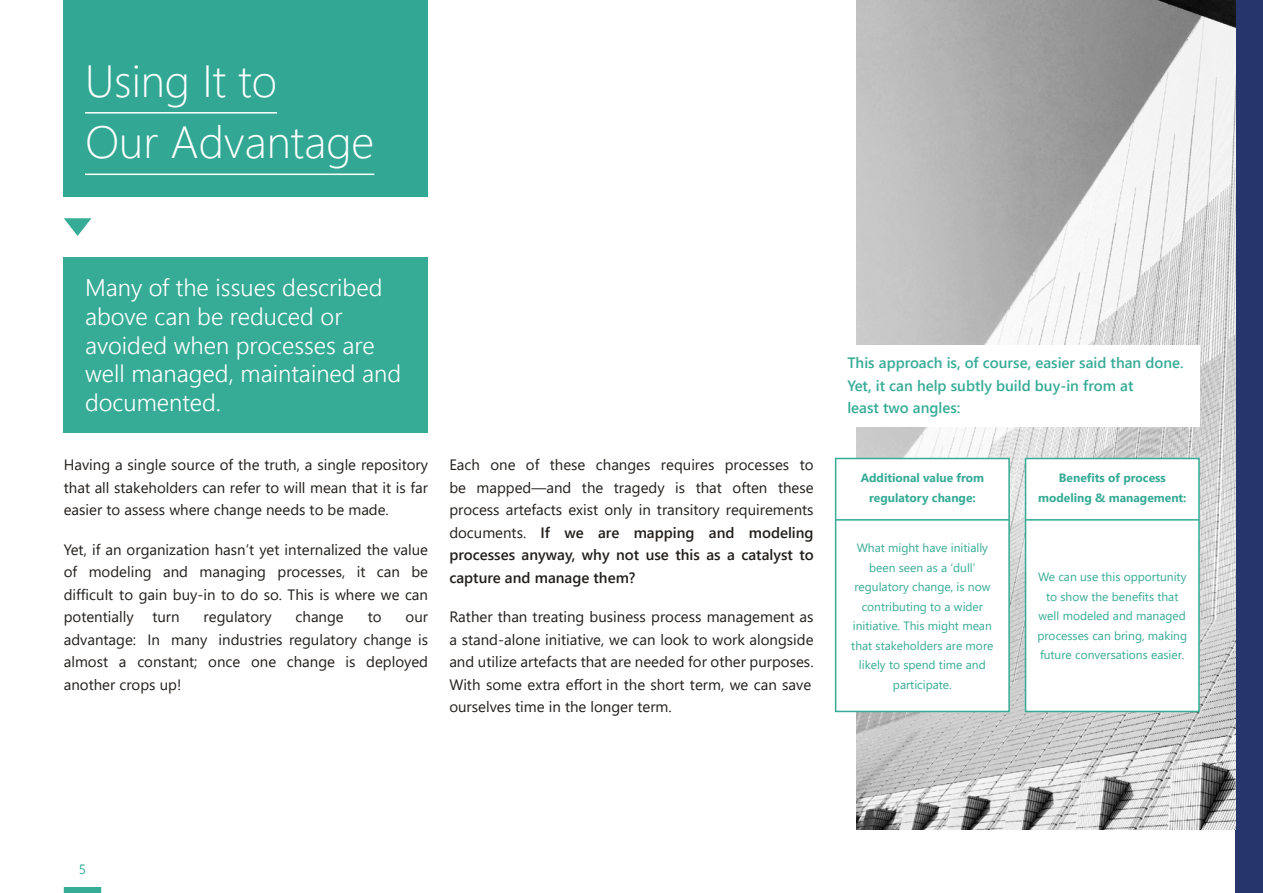
<style>
.page{position:relative;width:1263px;height:893px;background:#fff}
.page>*{position:absolute;margin:0;border:0;box-sizing:border-box;transform-origin:0 0}
.t1{font:300 45px/61.5px "Segoe UI";color:#fff}
.t2{font:300 24px/28.8px "Segoe UI";color:#fff}
.t3{font:15px/22.5px "Segoe UI";color:#211e1b;text-align:justify}
.t4{font:600 15px/22.5px "Segoe UI";color:#36ab96}
.t5{font:13.5px "Segoe UI";color:#36ab96}
.t6{font:12px/19.5px "Segoe UI";color:#36ab96;text-align:center}
.t7{font:700 12px/19.5px "Segoe UI";color:#36ab96;text-align:center}
.s1{font-weight:600}
</style>
<div class="page">
<div style="left:1235px;top:0;width:28px;height:893px;background:#26356c"></div>
<img style="left:857px;top:0;width:378px;height:829px">
<div style="left:64px;top:887px;width:37px;height:6px;background:#36ab96"></div>
<div style="left:64px;top:0;width:364px;height:99px;background:#32a793"></div>
<div style="left:64px;top:64px;width:364px;height:133px;background:#32a793"></div>
<hr style="left:85px;top:112px;width:192px;height:2px;background:#fff">
<hr style="left:85px;top:174px;width:289px;height:1px;background:#fff">
<div style="left:64px;top:257px;width:364px;height:175px;background:#36ab96"></div>
<svg style="left:64px;top:218px;width:27px;height:18px"></svg>
<div style="left:834px;top:345px;width:365px;height:81px;background:#fff"></div>
<div style="left:836px;top:458px;width:173px;height:253px;background:#fff"></div>
<div style="left:835px;top:458px;width:175px;height:254px;border:2px solid #36ab96"></div>
<hr style="left:835px;top:519px;width:174px;height:2px;background:#36ab96">
<div style="left:1025px;top:458px;width:174px;height:253px;background:#fff"></div>
<div style="left:1025px;top:458px;width:175px;height:254px;border:2px solid #36ab96"></div>
<hr style="left:1025px;top:519px;width:174px;height:2px;background:#36ab96">
<h1 class="t1" style="left:85px;top:48px;width:291px">Using It to<br>Our Advantage</h1>
<h2 class="t2" style="left:85px;top:272px;width:318px">Many of the issues described above can be reduced or avoided when processes are well managed, maintained and documented.</h2>
<p class="t3" style="left:64px;top:453px;width:366px">Having a single source of the truth, a single repository that all stakeholders can refer to will mean that it is far easier to assess where change needs to be made.</p>
<p class="t3" style="left:64px;top:538px;width:366px">Yet, if an organization hasn’t yet internalized the value of modeling and managing processes, it can be difficult to gain buy-in to do so. This is where we can potentially turn</p>
<p class="t3" style="left:204px;top:605px;width:70px">regulatory</p>
<p class="t3" style="left:296px;top:605px;width:50px">change</p>
<p class="t3" style="left:368px;top:605px;width:15px">to</p>
<p class="t3" style="left:64px;top:605px;width:366px;text-indent:342px">our advantage: In many industries regulatory change is almost a constant; once one change is deployed another crops up!</p>
<p class="t3" style="left:449px;top:453px;width:366px">Each one of these changes requires processes to be mapped—and the tragedy is that often these process artefacts exist only in transitory requirements documents. <span class="s1">If we are mapping and modeling processes anyway, why not use this as a catalyst to capture and manage them?</span></p>
<p class="t3" style="left:449px;top:605px;width:366px;text-align:left">Rather than treating business process management as a stand-alone initiative, we can look to work alongside and utilize artefacts that are needed for other purposes.<br>With some extra effort in the short term, we can save ourselves time in the longer term.</p>
<p class="t4" style="left:847px;top:352px;width:338px">This approach is, of course, easier said than done.<br>Yet, it can help subtly build buy-in from at<br>least two angles:</p>
<p class="t7" style="left:861px;top:468px;width:125px">Additional value from regulatory change:</p>
<p class="t6" style="left:851px;top:538px;width:144px">What might have initially been seen as a ‘dull’ regulatory change, is now contributing to a wider initiative. This might mean that stakeholders are more likely to spend time and participate.</p>
<p class="t7" style="left:1038px;top:468px;width:150px">Benefits of process modeling &amp; management:</p>
<p class="t6" style="left:1037px;top:567px;width:151px">We can use this opportunity to show the benefits that well modeled and managed processes can bring, making future conversations easier.</p>
<p class="t5" style="left:79px;top:859px;width:9px">5</p>
</div>
